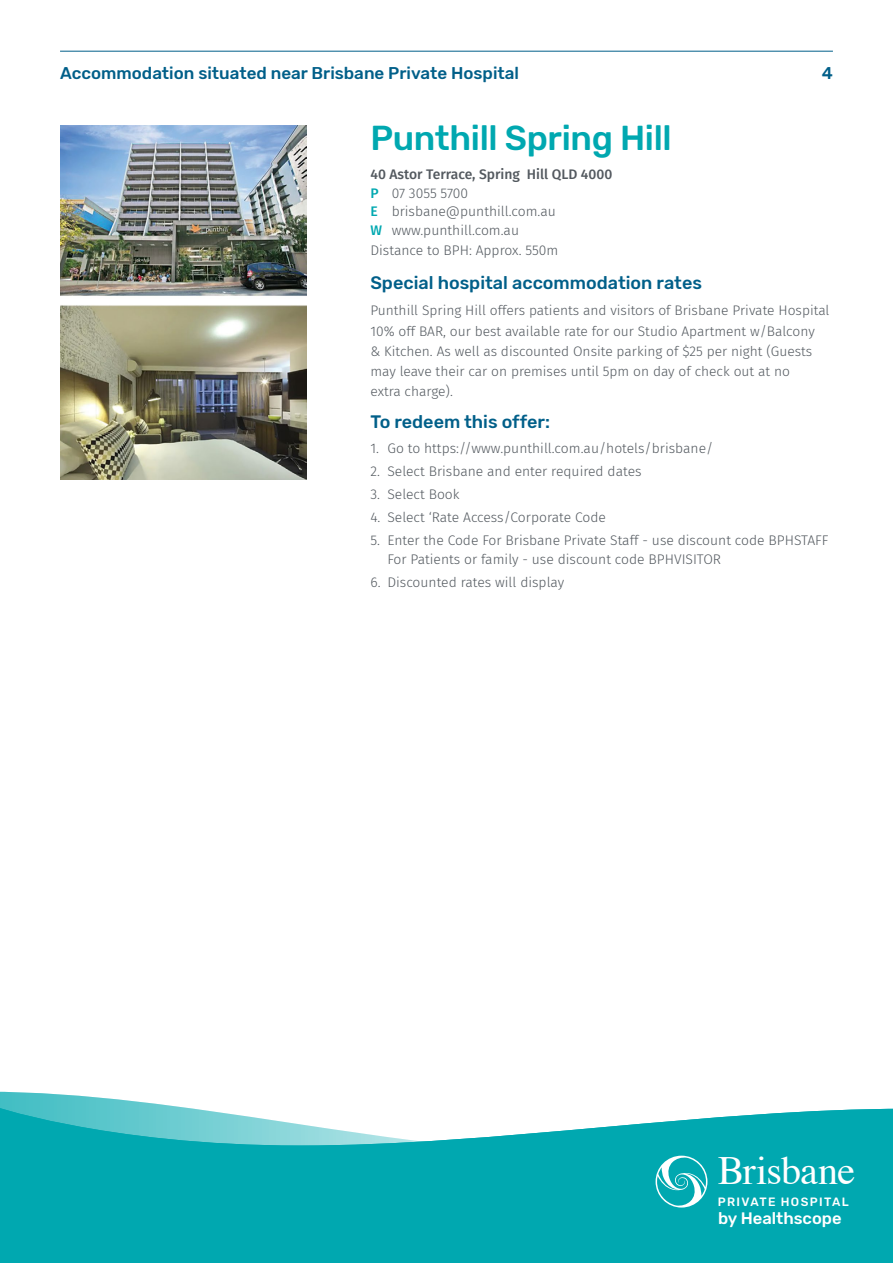
<style>
.page{position:relative;width:893px;height:1263px;background:#fff}
.page>*{position:absolute;margin:0;border:0;box-sizing:border-box;transform-origin:0 0}
.t1{font:40.05px "Times";letter-spacing:-.02em;color:#fff}
.t2{font:500 34.5px "Rubik";letter-spacing:-.01em;color:#00a8b0}
.t3{font:500 18px "Rubik";color:#005f89}
.t4{font:500 16.95px "Rubik";color:#005f89}
.t5{font:500 16.5px "Rubik";color:#fff}
.t6{font:300 13.8px/18.8px "Fira Sans";color:#53595f}
.t7{font:500 12px "Rubik";letter-spacing:.115em;color:#fff}
.s1{font-weight:500}
.s2{font-weight:500;color:#00a8b0}
</style>
<div class="page">
<img style="left:60px;top:126px;width:246px;height:353px">
<svg style="left:0;top:1092px;width:157px;height:12px"></svg>
<svg style="left:0;top:1104px;width:893px;height:159px;background:#20b3ba"></svg>
<svg style="left:656px;top:1156px;width:51px;height:51px"></svg>
<hr style="left:60px;top:51px;width:773px;height:1px;background:#005f89">
<p class="t4" style="left:60px;top:63px;width:460px">Accommodation situated near Brisbane Private Hospital</p>
<p class="t4" style="left:822px;top:63px;width:13px">4</p>
<h2 class="t2" style="left:370px;top:118px;width:303px">Punthill Spring Hill</h2>
<p class="t6" style="left:370px;top:165px;width:243px"><span class="s1">40 Astor Terrace, Spring Hill QLD 4000<br></span><span class="s2">P</span> 07 3055 5700<br><span class="s2">E</span> brisbane@punthill.com.au<br><span class="s2">W</span> www.punthill.com.au</p>
<p class="t6" style="left:370px;top:241px;width:189px">Distance to BPH: Approx. 550m</p>
<h3 class="t3" style="left:370px;top:272px;width:333px">Special hospital accommodation rates</h3>
<p class="t6" style="left:370px;top:301px;width:461px;line-height:20.1px">Punthill Spring Hill offers patients and visitors of Brisbane Private Hospital 10% off BAR, our best available rate for our Studio Apartment w/Balcony<br>&amp; Kitchen. As well as discounted Onsite parking of $25 per night (Guests may leave their car on premises until 5pm on day of check out at no<br>extra charge).</p>
<h3 class="t3" style="left:370px;top:411px;width:181px">To redeem this offer:</h3>
<p class="t6" style="left:370px;top:438px;width:344px">1. Go to https://www.punthill.com.au/hotels/brisbane/</p>
<p class="t6" style="left:370px;top:461px;width:273px">2. Select Brisbane and enter required dates</p>
<p class="t6" style="left:370px;top:484px;width:91px">3. Select Book</p>
<p class="t6" style="left:370px;top:507px;width:237px">4. Select ‘Rate Access/Corporate Code</p>
<p class="t6" style="left:387px;top:530px;width:443px;text-indent:-17px">5. Enter the Code For Brisbane Private Staff - use discount code BPHSTAFF<br>For Patients or family - use discount code BPHVISITOR</p>
<p class="t6" style="left:370px;top:572px;width:195px">6. Discounted rates will display</p>
<h1 class="t1" style="left:718px;top:1133px;width:139px">Brisbane</h1>
<p class="t7" style="left:718px;top:1195px;width:133px">PRIVATE HOSPITAL</p>
<p class="t5" style="left:718px;top:1208px;width:125px">by Healthscope</p>
</div>
